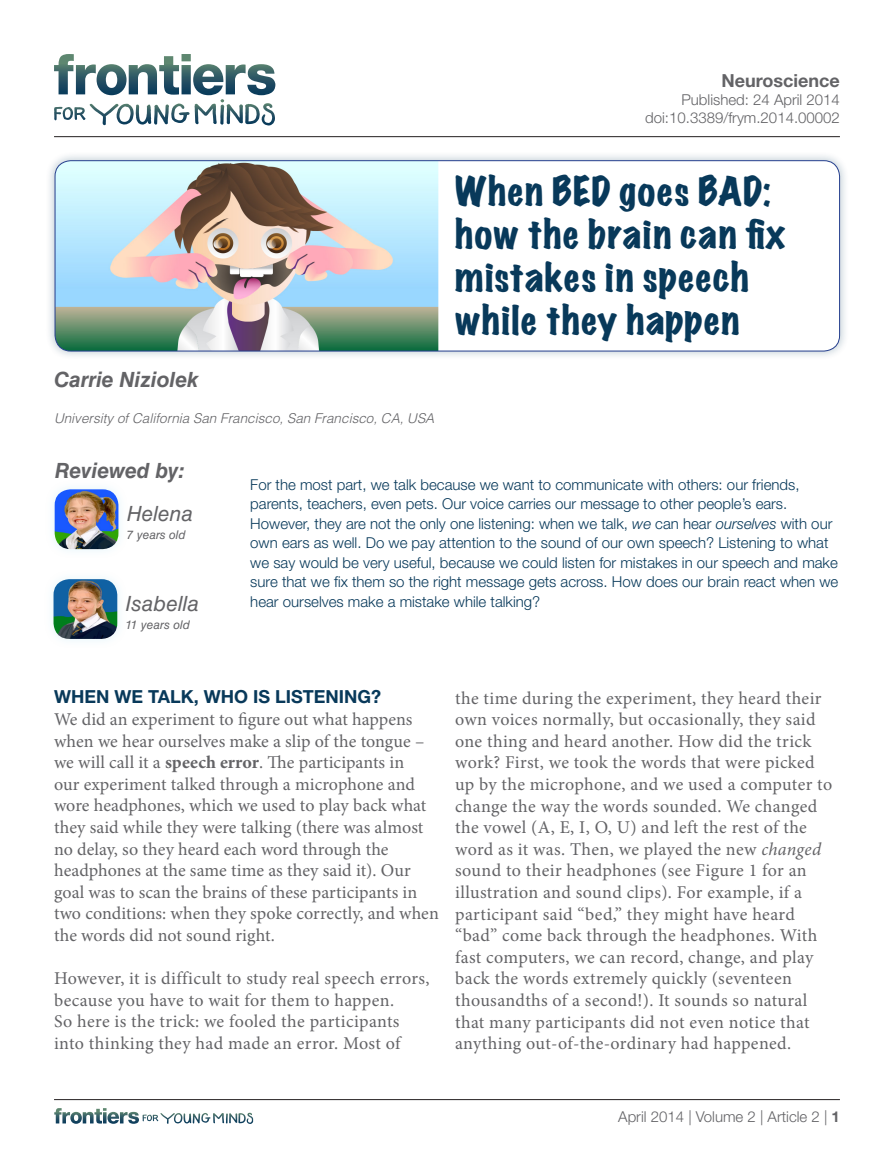
<style>
.page{position:relative;width:894px;height:1170px;background:#fff}
.page>*{position:absolute;margin:0;border:0;box-sizing:border-box;transform-origin:0 0}
.Chapter-Title{font:expanded 36px/43.2px "Marker Felt";letter-spacing:.035em;color:#08395a}
.Review-Author{font:italic 21px "Helvetica LT Std";color:#636366}
.Chapter-Title-2{font:italic 700 21px "Helvetica LT Std";color:#636366}
.Reviewed-By{font:italic 700 21px "Helvetica LT Std";color:#636366}
.TXT{font:18px/21.6px "Minion Pro";letter-spacing:.01em;color:#636366}
.Heading-01{font:700 18px "Helvetica Neue LT Std";color:#08395a}
.t1{font:700 18px "Helvetica Neue LT Std";color:#636366}
.Abstract-Text{font:300 15px/19.5px "Helvetica Neue LT Std";color:#08395a}
.t2{font:300 15px "Helvetica Neue LT Std";color:#636366}
.Affliation{font:italic 300 13.5px "Helvetica LT Std";color:#636366}
.Review-Text{font:italic 12px "Helvetica LT Std";color:#636366}
.s1{font-style:italic}
.s2{font-weight:700}
</style>
<div class="page">
<hr style="left:54px;top:136px;width:785px;height:1px;background:#231f20">
<svg style="left:54px;top:54px;width:221px;height:72px"></svg>
<hr style="left:54px;top:1099px;width:785px;height:1px;background:#231f20">
<svg style="left:54px;top:1108px;width:199px;height:16px"></svg>
<div style="left:45px;top:150px;width:804px;height:211px;background:#08395a;opacity:.25"></div>
<div style="left:55px;top:161px;width:784px;height:190px;background:#fff;border-radius:16px"></div>
<img style="left:55px;top:161px;width:383px;height:190px">
<div style="left:55px;top:160px;width:784px;height:191px;border:1px solid #253f8e;border-radius:16px"></div>
<img style="left:55px;top:489px;width:63px;height:60px">
<img style="left:53px;top:579px;width:64px;height:60px">
<p class="t1" style="left:721px;top:70px;width:120px">Neuroscience</p>
<p class="t2" style="left:681px;top:91px;width:160px">Published: 24 April 2014</p>
<p class="t2" style="left:645px;top:109px;width:196px">doi:10.3389/frym.2014.00002</p>
<p class="Chapter-Title-2" style="left:54px;top:366px;width:146px">Carrie Niziolek</p>
<p class="Affliation" style="left:54px;top:409px;width:381px">University of California San Francisco, San Francisco, CA, USA</p>
<p class="Chapter-Title" style="left:455px;top:169px;width:332px">When BED goes BAD: how the brain can fix mistakes in speech while they happen</p>
<p class="Reviewed-By" style="left:55px;top:457px;width:132px">Reviewed by:</p>
<p class="Review-Author" style="left:127px;top:501px;width:68px">Helena</p>
<p class="Review-Text" style="left:127px;top:528px;width:61px">7 years old</p>
<p class="Review-Author" style="left:125px;top:591px;width:75px">Isabella</p>
<p class="Review-Text" style="left:125px;top:617px;width:66px">11 years old</p>
<p class="Abstract-Text" style="left:250px;top:474px;width:589px">For the most part, we talk because we want to communicate with others: our friends, parents, teachers, even pets. Our voice carries our message to other people’s ears.<br>However, they are not the only one listening: when we talk, <span class="s1">we</span> can hear <span class="s1">ourselves</span> with our own ears as well. Do we pay attention to the sound of our own speech? Listening to what we say would be very useful, because we could listen for mistakes in our speech and make sure that we fix them so the right message gets across. How does our brain react when we hear ourselves make a mistake while talking?</p>
<p class="Heading-01" style="left:54px;top:686px;width:328px">WHEN WE TALK, WHO IS LISTENING?</p>
<p class="TXT" style="left:54px;top:708px;width:386px">We did an experiment to figure out what happens when we hear ourselves make a slip of the tongue – we will call it a <span class="s2">speech error</span>. The participants in<br>our experiment talked through a microphone and wore headphones, which we used to play back what they said while they were talking (there was almost no delay, so they heard each word through the headphones at the same time as they said it). Our goal was to scan the brains of these participants in two conditions: when they spoke correctly, and when the words did not sound right.</p>
<p class="TXT" style="left:54px;top:967px;width:377px">However, it is difficult to study real speech errors, because you have to wait for them to happen.<br>So here is the trick: we fooled the participants into thinking they had made an error. Most of</p>
<p class="TXT" style="left:455px;top:687px;width:378px">the time during the experiment, they heard their own voices normally, but occasionally, they said one thing and heard another. How did the trick work? First, we took the words that were picked up by the microphone, and we used a computer to change the way the words sounded. We changed the vowel (A, E, I, O, U) and left the rest of the word as it was. Then, we played the new <span class="s1">changed </span>sound to their headphones (see Figure 1 for an illustration and sound clips). For example, if a participant said “bed,” they might have heard “bad” come back through the headphones. With fast computers, we can record, change, and play back the words extremely quickly (seventeen thousandths of a second!). It sounds so natural that many participants did not even notice that anything out-of-the-ordinary had happened.</p>
<p class="t2" style="left:618px;top:1107px;width:223px">April 2014 | Volume 2 | Article 2 | <span class="s2">1</span></p>
</div>
